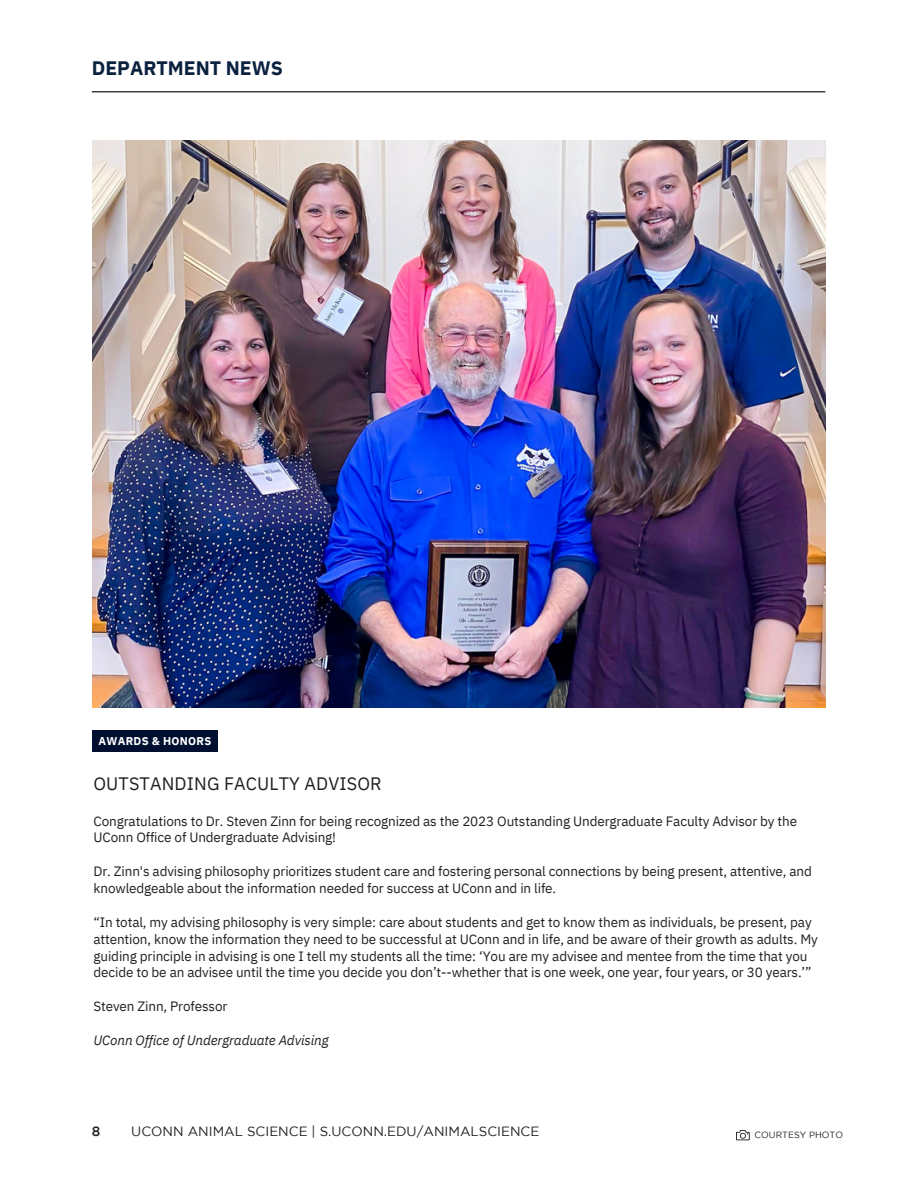
<style>
.page{position:relative;width:918px;height:1188px;background:#fff}
.page>*{position:absolute;margin:0;border:0;box-sizing:border-box;transform-origin:0 0}
.t1{font:700 19.5px "IBM Plex Sans";color:#0a223f}
.t2{font:18px "IBM Plex Sans";letter-spacing:.01em;color:#231f20}
.t3{font:500 13.65px "Gotham";color:#231f20}
.t4{font:13.5px/16.8px "IBM Plex Sans";letter-spacing:-.01em;color:#231f20}
.t5{font:italic 13.5px "IBM Plex Sans";letter-spacing:-.01em;color:#231f20}
.t6{font:13.35px "Gotham";color:#231f20}
.t7{font:700 11.25px "IBM Plex Sans";letter-spacing:.025em;color:#fff}
.t8{font:9px "Gotham";color:#231f20}
</style>
<div class="page">
<img style="left:93px;top:140px;width:732px;height:567px">
<hr style="left:92px;top:91px;width:733px;height:1px;background:#000">
<div style="left:92px;top:730px;width:126px;height:22px;background:#000e2f"></div>
<svg style="left:736px;top:1130px;width:14px;height:10px"></svg>
<p class="t1" style="left:92px;top:55px;width:193px">DEPARTMENT NEWS</p>
<p class="t7" style="left:99px;top:733px;width:114px">AWARDS &amp; HONORS</p>
<p class="t2" style="left:93px;top:772px;width:290px">OUTSTANDING FACULTY ADVISOR</p>
<p class="t4" style="left:94px;top:812px;width:705px">Congratulations to Dr. Steven Zinn for being recognized as the 2023 Outstanding Undergraduate Faculty Advisor by the<br>UConn Office of Undergraduate Advising!</p>
<p class="t4" style="left:94px;top:863px;width:720px">Dr. Zinn's advising philosophy prioritizes student care and fostering personal connections by being present, attentive, and knowledgeable about the information needed for success at UConn and in life.</p>
<p class="t4" style="left:94px;top:913px;width:726px">“In total, my advising philosophy is very simple: care about students and get to know them as individuals, be present, pay attention, know the information they need to be successful at UConn and in life, and be aware of their growth as adults. My guiding principle in advising is one I tell my students all the time: ‘You are my advisee and mentee from the time that you decide to be an advisee until the time you decide you don’t--whether that is one week, one year, four years, or 30 years.’”</p>
<p class="t4" style="left:94px;top:998px;width:135px">Steven Zinn, Professor</p>
<p class="t5" style="left:94px;top:1031px;width:237px">UConn Office of Undergraduate Advising</p>
<p class="t3" style="left:92px;top:1126px;width:10px">8</p>
<p class="t6" style="left:131px;top:1127px;width:410px">UCONN ANIMAL SCIENCE | S.UCONN.EDU/ANIMALSCIENCE</p>
<p class="t8" style="left:755px;top:1131px;width:90px">COURTESY PHOTO</p>
</div>
